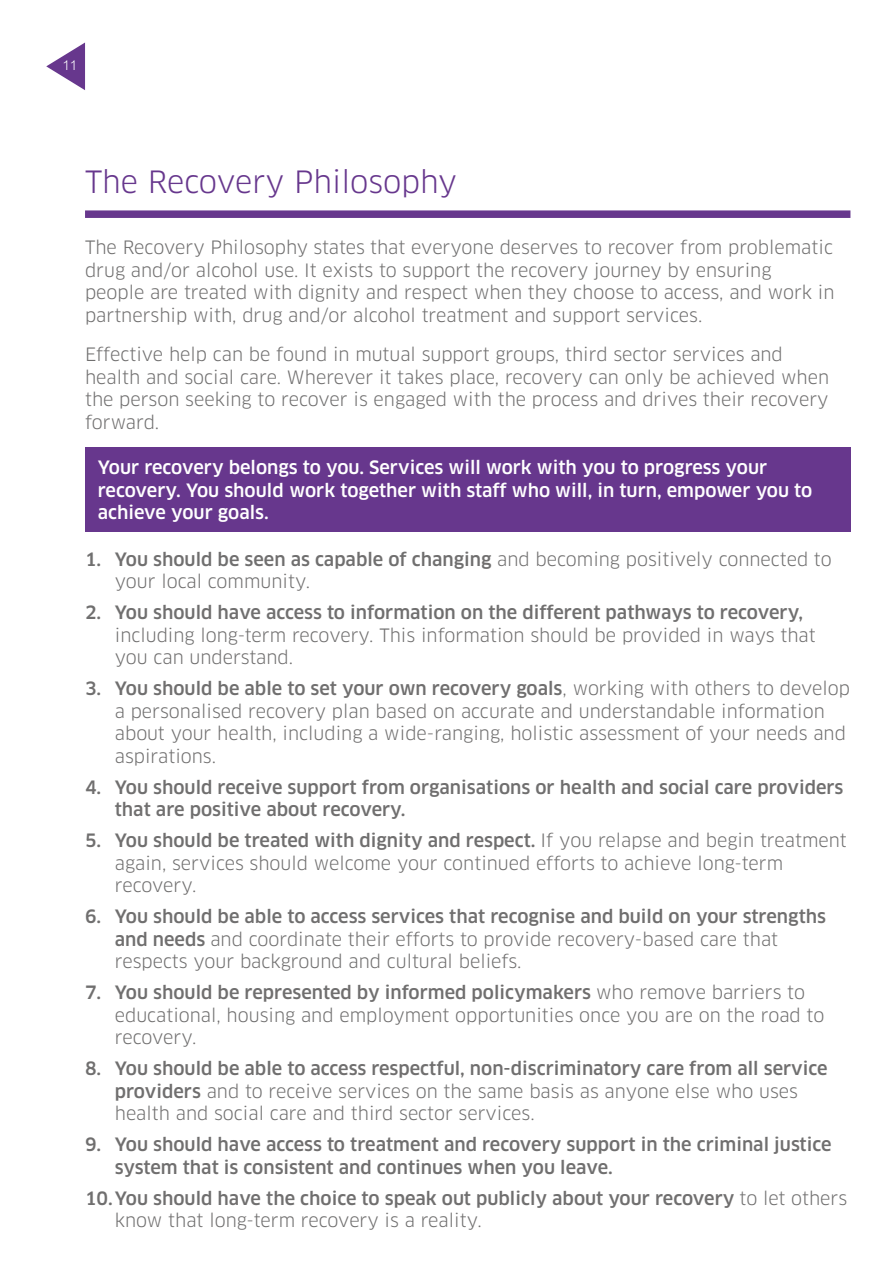
<style>
.page{position:relative;width:893px;height:1263px;background:#fff}
.page>*{position:absolute;margin:0;border:0;box-sizing:border-box;transform-origin:0 0}
.t1{font:30px "Clan";color:#67378d}
.t2{font:18px/22.5px "Clan";color:#706f6f}
.t3{font:500 18px/22.5px "Clan";color:#706f6f}
.t4{font:500 18px/22.5px "Clan";color:#fff}
.t5{font:300 13.5px "Arial";color:#fff}
.s1{font-weight:500}
.s2{font-weight:400}
</style>
<div class="page">
<svg style="left:46px;top:43px;width:39px;height:47px"></svg>
<div style="left:85px;top:210px;width:765px;height:8px;background:#67378d"></div>
<div style="left:85px;top:447px;width:765px;height:85px;background:#67378d"></div>
<p class="t5" style="left:62px;top:58px;width:17px">11</p>
<h1 class="t1" style="left:85px;top:164px;width:374px">The Recovery Philosophy</h1>
<p class="t2" style="left:85px;top:237px;width:751px">The Recovery Philosophy states that everyone deserves to recover from problematic drug and/or alcohol use. It exists to support the recovery journey by ensuring people are treated with dignity and respect when they choose to access, and work in partnership with, drug and/or alcohol treatment and support services.</p>
<p class="t2" style="left:85px;top:344px;width:746px">Effective help can be found in mutual support groups, third sector services and health and social care. Wherever it takes place, recovery can only be achieved when the person seeking to recover is engaged with the process and drives their recovery forward.</p>
<p class="t4" style="left:98px;top:457px;width:716px">Your recovery belongs to you. Services will work with you to progress your recovery. You should work together with staff who will, in turn, empower you to achieve your goals.</p>
<p class="t2" style="left:115px;top:548px;width:718px;text-indent:-30px"><span class="s1">1. You should be seen as capable of changing</span> and becoming positively connected to your local community.</p>
<p class="t3" style="left:85px;top:601px;width:719px">2. You should have access to information on the different pathways to recovery,</p>
<p class="t2" style="left:115px;top:624px;width:702px">including long-term recovery. This information should be provided in ways that you can understand.</p>
<p class="t2" style="left:115px;top:677px;width:737px;text-indent:-30px"><span class="s1">3. You should be able to set your own recovery goals</span>, working with others to develop a personalised recovery plan based on accurate and understandable information about your health, including a wide-ranging, holistic assessment of your needs and aspirations.</p>
<p class="t3" style="left:115px;top:776px;width:730px;text-indent:-30px">4. You should receive support from organisations or health and social care providers that are positive about recovery.</p>
<p class="t2" style="left:115px;top:829px;width:734px;text-indent:-30px"><span class="s1">5. You should be treated with dignity and respect.</span> If you relapse and begin treatment again, services should welcome your continued efforts to achieve long-term recovery.</p>
<p class="t2" style="left:115px;top:905px;width:713px;text-indent:-30px"><span class="s1">6. You should be able to access services that recognise and build on your strengths and needs</span> and coordinate their efforts to provide recovery-based care that respects your background and cultural beliefs.</p>
<p class="t2" style="left:115px;top:981px;width:711px;text-indent:-30px"><span class="s1">7. You should be represented by informed policymakers</span> who remove barriers to educational, housing and employment opportunities once you are on the road to recovery.</p>
<p class="t2" style="left:115px;top:1057px;width:714px;text-indent:-30px"><span class="s1">8. You should be able to access respectful, non-discriminatory care from all service providers</span> and to receive services on the same basis as anyone else who uses health and social care and third sector services.</p>
<p class="t3" style="left:115px;top:1133px;width:718px;text-indent:-30px">9. You should have access to treatment and recovery support in the criminal justice system that is consistent and continues when you leave.</p>
<p class="t3" style="left:115px;top:1187px;width:734px;text-indent:-30px">10.You should have the choice to speak out publicly about your recovery <span class="s2">to let others know that long-term recovery is a reality.</span></p>
</div>
